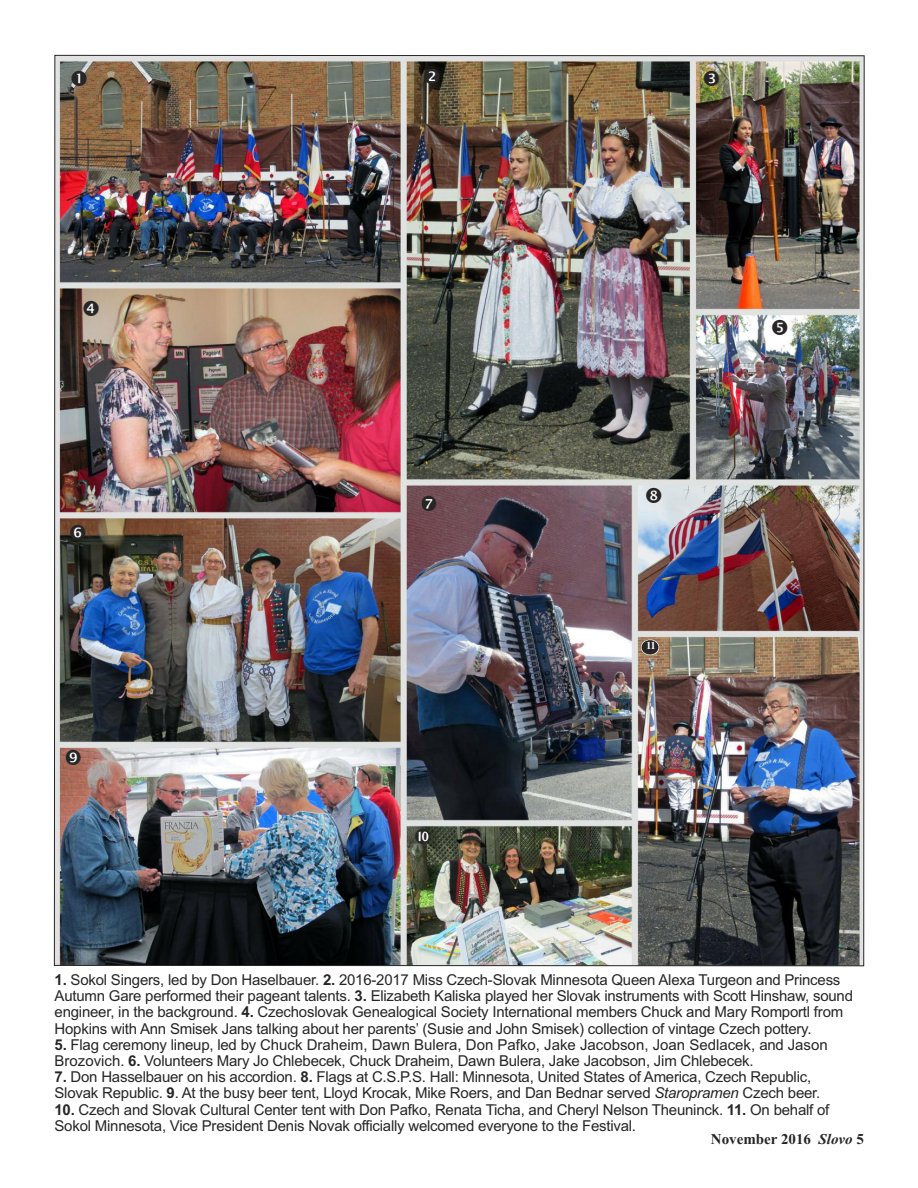
<style>
.page{position:relative;width:918px;height:1188px;background:#fff}
.page>*{position:absolute;margin:0;border:0;box-sizing:border-box;transform-origin:0 0}
.t1{font:15px/16.2px "Arial";letter-spacing:-.015em;color:#272526}
.t2{font:700 15px "Times New Roman";color:#272526}
.t3{font:700 10.8px "Times New Roman";color:#fff}
.s1{font-weight:700}
.s2{font-style:italic}
</style>
<div class="page">
<img style="left:54px;top:55px;width:811px;height:912px">
<div style="left:642px;top:640px;width:17px;height:15px;background:#272526;border-radius:50%"></div>
<svg style="left:71px;top:71px;width:16px;height:15px"></svg>
<svg style="left:704px;top:71px;width:15px;height:15px"></svg>
<svg style="left:84px;top:301px;width:15px;height:15px"></svg>
<svg style="left:772px;top:320px;width:16px;height:15px"></svg>
<svg style="left:70px;top:524px;width:15px;height:16px"></svg>
<svg style="left:421px;top:495px;width:15px;height:16px"></svg>
<svg style="left:424px;top:68px;width:16px;height:16px"></svg>
<svg style="left:646px;top:488px;width:16px;height:15px"></svg>
<svg style="left:66px;top:750px;width:15px;height:15px"></svg>
<svg style="left:415px;top:829px;width:15px;height:15px"></svg>
<p class="t3" style="left:646px;top:639px;width:11px">11</p>
<p class="t1" style="left:55px;top:972px;width:800px"><span class="s1">1.</span> Sokol Singers, led by Don Haselbauer. <span class="s1">2.</span> 2016-2017 Miss Czech-Slovak Minnesota Queen Alexa Turgeon and Princess Autumn Gare performed their pageant talents. <span class="s1">3.</span> Elizabeth Kaliska played her Slovak instruments with Scott Hinshaw, sound engineer, in the background. <span class="s1">4.</span> Czechoslovak Genealogical Society International members Chuck and Mary Romportl from Hopkins with Ann Smisek Jans talking about her parents’ (Susie and John Smisek) collection of vintage Czech pottery.</p>
<p class="t1" style="left:55px;top:1036px;width:775px"><span class="s1">5.</span> Flag ceremony lineup, led by Chuck Draheim, Dawn Bulera, Don Pafko, Jake Jacobson, Joan Sedlacek, and Jason<br>Brozovich. <span class="s1">6.</span> Volunteers Mary Jo Chlebecek, Chuck Draheim, Dawn Bulera, Jake Jacobson, Jim Chlebecek.</p>
<p class="t1" style="left:55px;top:1069px;width:767px"><span class="s1">7.</span> Don Hasselbauer on his accordion. <span class="s1">8.</span> Flags at C.S.P.S. Hall: Minnesota, United States of America, Czech Republic,<br>Slovak Republic. <span class="s1">9</span>. At the busy beer tent, Lloyd Krocak, Mike Roers, and Dan Bednar served <span class="s2">Staropramen</span> Czech beer.</p>
<p class="t1" style="left:55px;top:1101px;width:776px"><span class="s1">10.</span> Czech and Slovak Cultural Center tent with Don Pafko, Renata Ticha, and Cheryl Nelson Theuninck. <span class="s1">11.</span> On behalf of<br>Sokol Minnesota, Vice President Denis Novak officially welcomed everyone to the Festival.</p>
<p class="t2" style="left:711px;top:1130px;width:155px">November 2016 <span class="s2">Slovo</span> 5</p>
</div>
